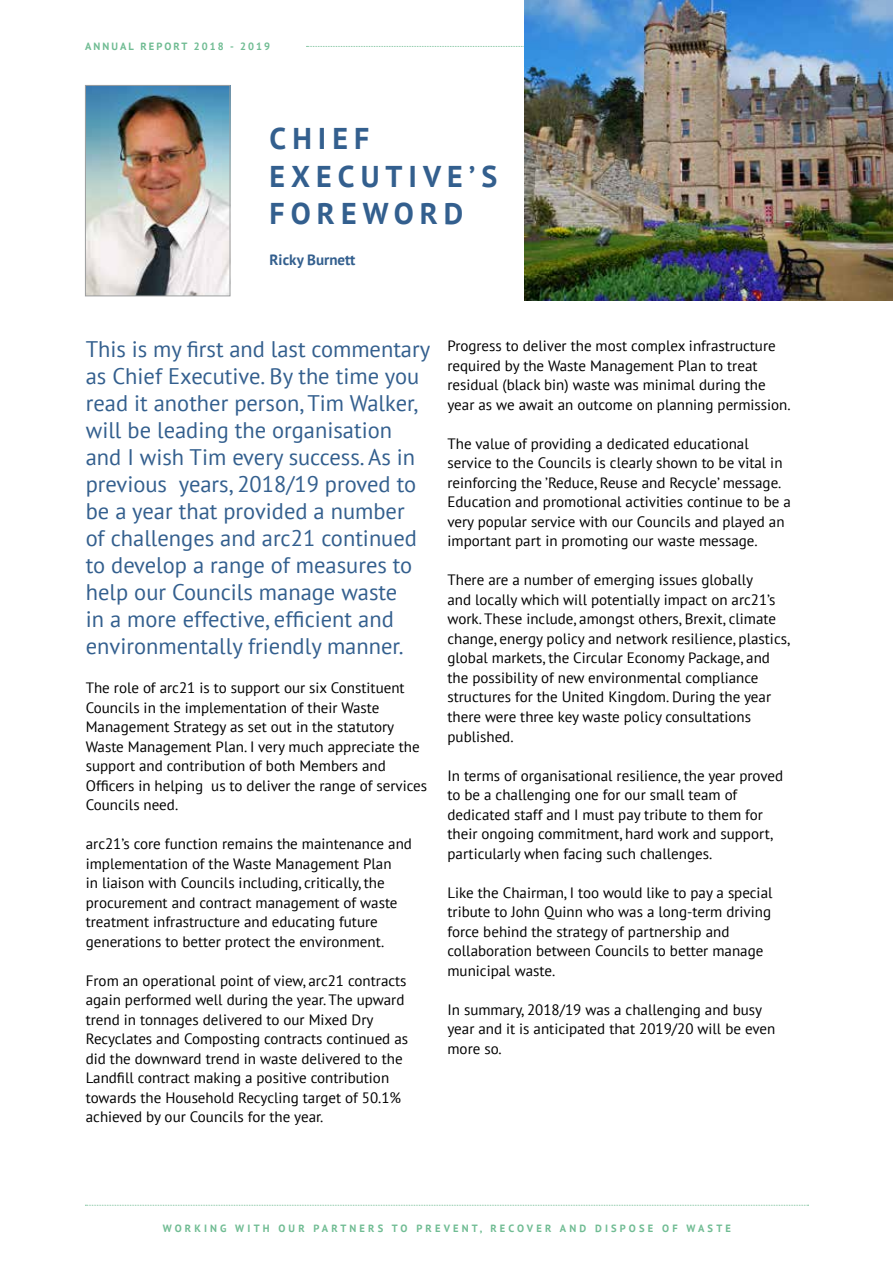
<style>
.page{position:relative;width:893px;height:1263px;background:#fff}
.page>*{position:absolute;margin:0;border:0;box-sizing:border-box;transform-origin:0 0}
.t1{font:700 30px/37.5px "PT Sans";letter-spacing:.2em;color:#335f8e}
.t2{font:22.5px/27px "PT Sans";color:#335f8e}
.t3{font:15px/19.5px "PT Sans";color:#000}
.t4{font:700 15px "PT Sans";color:#335f8e}
.t5{font:700 10.5px "PT Sans";letter-spacing:.3em;color:#70bc93}
.t6{font:700 10.5px "PT Sans";letter-spacing:.2em;color:#70bc93}
</style>
<div class="page">
<svg style="left:307px;top:46px;width:217px;height:1px"></svg>
<svg style="left:85px;top:1205px;width:723px;height:1px"></svg>
<img style="left:87px;top:87px;width:141px;height:207px">
<div style="left:85px;top:85px;width:145px;height:211px;border:1px solid #9c9e9f"></div>
<img style="left:524px;top:0;width:369px;height:300px">
<p class="t6" style="left:85px;top:40px;width:187px">ANNUAL REPORT 2018 - 2019</p>
<h1 class="t1" style="left:270px;top:119px;width:229px">CHIEF<br>EXECUTIVE’S<br>FOREWORD</h1>
<p class="t4" style="left:270px;top:250px;width:87px">Ricky Burnett</p>
<p class="t2" style="left:86px;top:335px;width:346px">This is my first and last commentary as Chief Executive. By the time you read it another person, Tim Walker, will be leading the organisation and I wish Tim every success. As in previous years, 2018/19 proved to be a year that provided a number<br>of challenges and arc21 continued to develop a range of measures to help our Councils manage waste<br>in a more effective, efficient and environmentally friendly manner.</p>
<p class="t3" style="left:86px;top:678px;width:343px">The role of arc21 is to support our six Constituent Councils in the implementation of their Waste Management Strategy as set out in the statutory Waste Management Plan. I very much appreciate the support and contribution of both Members and Officers in helping us to deliver the range of services Councils need.</p>
<p class="t3" style="left:86px;top:834px;width:328px">arc21’s core function remains the maintenance and implementation of the Waste Management Plan<br>in liaison with Councils including, critically, the procurement and contract management of waste treatment infrastructure and educating future generations to better protect the environment.</p>
<p class="t3" style="left:86px;top:970px;width:324px">From an operational point of view, arc21 contracts again performed well during the year. The upward trend in tonnages delivered to our Mixed Dry Recyclates and Composting contracts continued as did the downward trend in waste delivered to the Landfill contract making a positive contribution towards the Household Recycling target of 50.1% achieved by our Councils for the year.</p>
<p class="t3" style="left:447px;top:336px;width:345px">Progress to deliver the most complex infrastructure required by the Waste Management Plan to treat residual (black bin) waste was minimal during the year as we await an outcome on planning permission.</p>
<p class="t3" style="left:447px;top:434px;width:345px">The value of providing a dedicated educational service to the Councils is clearly shown to be vital in reinforcing the ’Reduce, Reuse and Recycle’ message.<br>Education and promotional activities continue to be a very popular service with our Councils and played an important part in promoting our waste message.</p>
<p class="t3" style="left:447px;top:570px;width:344px">There are a number of emerging issues globally<br>and locally which will potentially impact on arc21’s work. These include, amongst others, Brexit, climate change, energy policy and network resilience, plastics, global markets, the Circular Economy Package, and the possibility of new environmental compliance structures for the United Kingdom. During the year there were three key waste policy consultations published.</p>
<p class="t3" style="left:447px;top:765px;width:337px">In terms of organisational resilience, the year proved to be a challenging one for our small team of dedicated staff and I must pay tribute to them for their ongoing commitment, hard work and support, particularly when facing such challenges.</p>
<p class="t3" style="left:447px;top:882px;width:326px">Like the Chairman, I too would like to pay a special tribute to John Quinn who was a long-term driving force behind the strategy of partnership and collaboration between Councils to better manage municipal waste.</p>
<p class="t3" style="left:447px;top:999px;width:329px">In summary, 2018/19 was a challenging and busy year and it is anticipated that 2019/20 will be even more so.</p>
<p class="t5" style="left:163px;top:1221px;width:570px">WORKING WITH OUR PARTNERS TO PREVENT, RECOVER AND DISPOSE OF WASTE</p>
</div>
